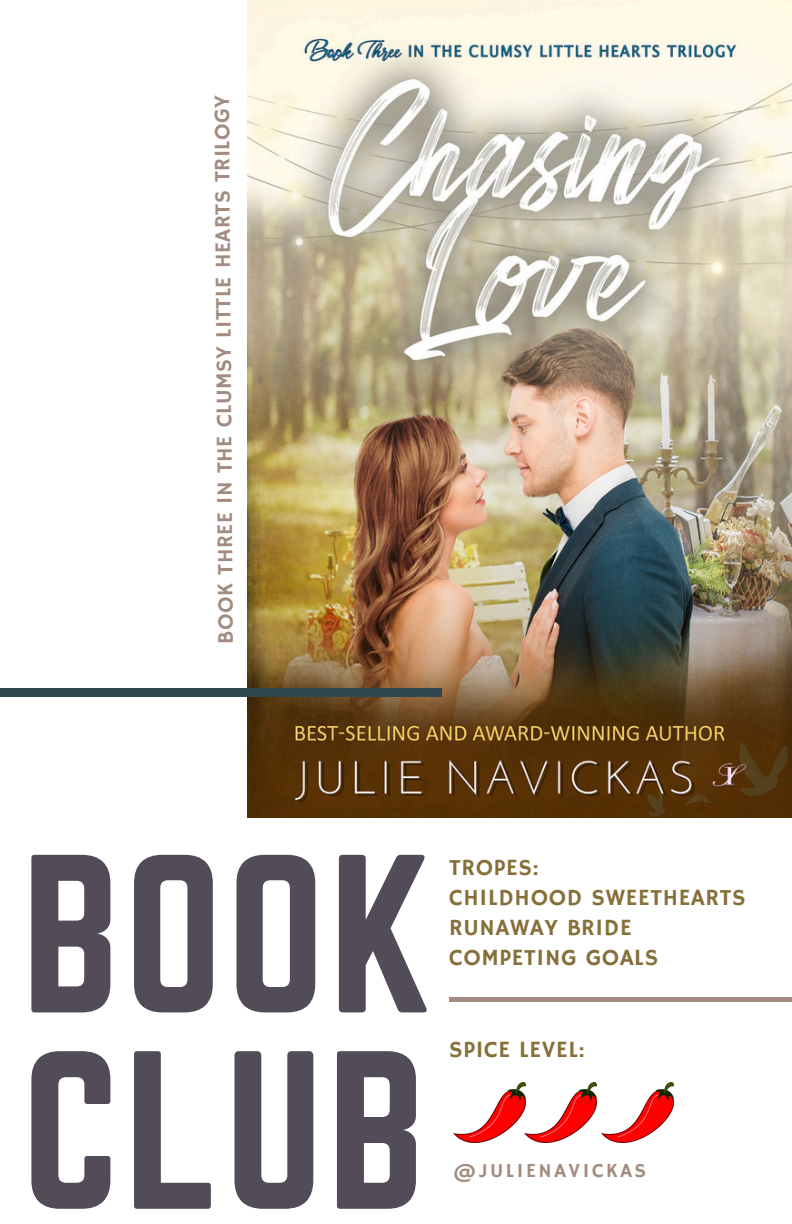
<style>
.page{position:relative;width:792px;height:1224px;background:#fff}
.page>*{position:absolute;margin:0;border:0;box-sizing:border-box;transform-origin:0 0}
.t1{font:197px "Norwester";letter-spacing:.02em;color:#514c58}
.t2{font:23.2px/30px "Hammersmith One";letter-spacing:.03em;color:#867039}
.t3{font:22.2px "Hammersmith One";letter-spacing:.01em;color:#a28b80}
.t4{font:20px "Hammersmith One";letter-spacing:.13em;color:#a28b80}
</style>
<div class="page">
<img style="left:247px;top:0;width:545px;height:818px">
<div style="left:0;top:689px;width:441px;height:8px;background:#31474f"></div>
<div style="left:449px;top:997px;width:343px;height:5px;background:#a28b80"></div>
<img style="left:453px;top:1082px;width:144px;height:60px">
<img style="left:601px;top:1082px;width:72px;height:60px">
<p class="t3" style="left:211px;top:644px;width:550px;rotate:-90deg">BOOK THREE IN THE CLUMSY LITTLE HEARTS TRILOGY</p>
<p class="t1" style="left:22px;top:815px;width:415px">BOOK</p>
<p class="t1" style="left:22px;top:1012px;width:406px">CLUB</p>
<p class="t2" style="left:449px;top:853px;width:298px">TROPES:<br>CHILDHOOD SWEETHEARTS<br>RUNAWAY BRIDE<br>COMPETING GOALS</p>
<h2 class="t2" style="left:449px;top:1036px;width:137px">SPICE LEVEL:</h2>
<p class="t4" style="left:453px;top:1159px;width:194px">@JULIENAVICKAS</p>
</div>
